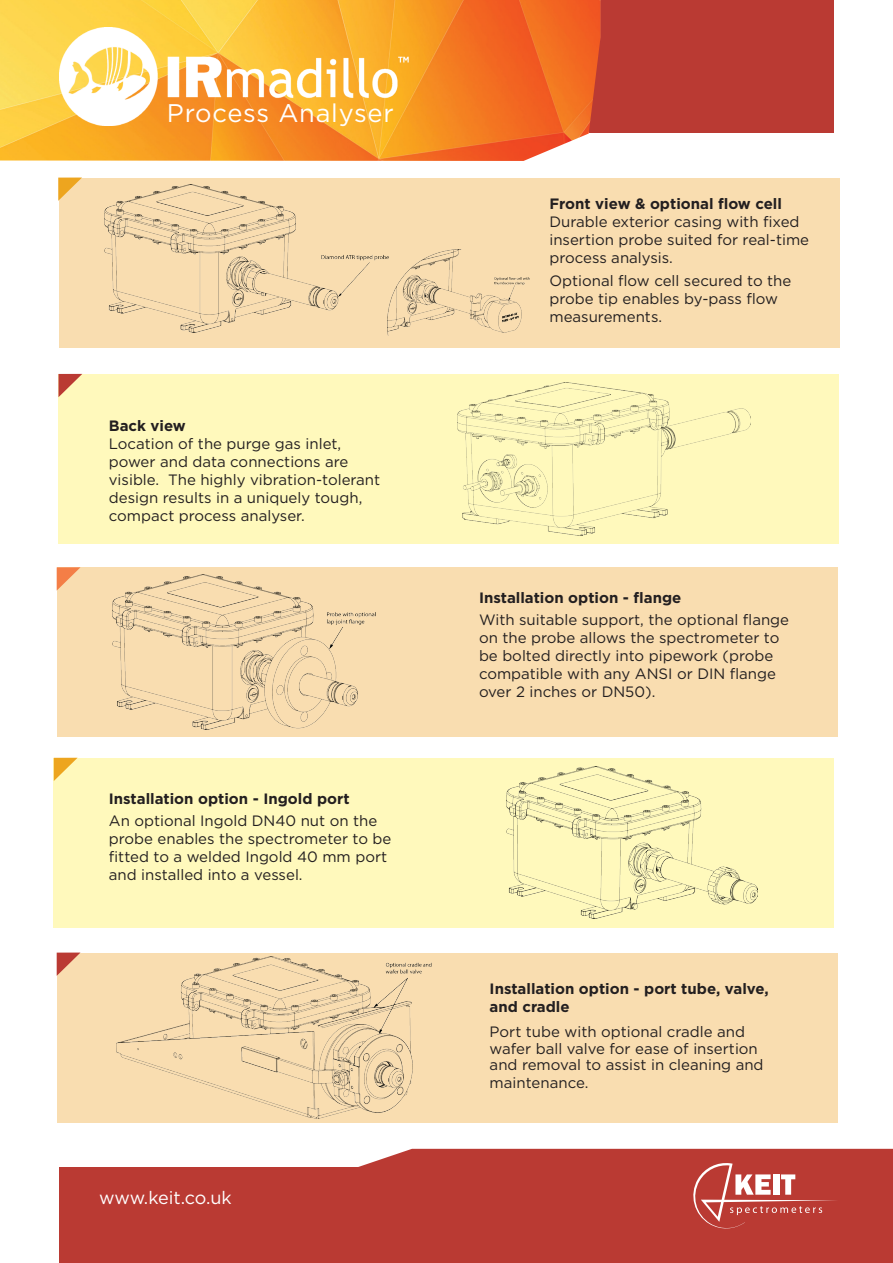
<style>
.page{position:relative;width:893px;height:1263px;background:#fff}
.page>*{position:absolute;margin:0;border:0;box-sizing:border-box;transform-origin:0 0}
.t1{font:25.5px "Gotham";letter-spacing:.03em;color:#fff}
.t2{font:18px "Gotham";letter-spacing:-.01em;color:#fff}
.t3{font:15px/18px "Gotham";color:#231f20}
.t4{font:700 15px/18px "Gotham";color:#231f20}
</style>
<div class="page">
<div style="left:57px;top:952px;width:780px;height:170px;background:#f9ddb0"></div>
<div style="left:54px;top:758px;width:780px;height:169px;background:#fff9bc"></div>
<div style="left:57px;top:567px;width:780px;height:170px;background:#f9ddb0"></div>
<div style="left:59px;top:374px;width:780px;height:170px;background:#fff9bc"></div>
<div style="left:59px;top:178px;width:780px;height:170px;background:#f9ddb0"></div>
<div style="left:59px;top:1168px;width:834px;height:95px;background:#ba3a33"></div>
<div style="left:590px;top:0;width:244px;height:133px;background:#ba3a33"></div>
<img style="left:0;top:0;width:600px;height:161px">
<div style="left:350px;top:1149px;width:543px;height:19px;background:#ba3a33"></div>
<svg style="left:58px;top:374px;width:24px;height:23px"></svg>
<svg style="left:57px;top:567px;width:24px;height:23px"></svg>
<svg style="left:689px;top:1162px;width:149px;height:67px"></svg>
<svg style="left:54px;top:758px;width:23px;height:23px"></svg>
<svg style="left:58px;top:178px;width:24px;height:23px"></svg>
<img style="left:105px;top:185px;width:282px;height:147px">
<img style="left:457px;top:382px;width:293px;height:153px">
<img style="left:113px;top:575px;width:263px;height:154px">
<img style="left:116px;top:957px;width:316px;height:161px">
<svg style="left:57px;top:952px;width:24px;height:24px"></svg>
<img style="left:507px;top:767px;width:251px;height:152px">
<img style="left:387px;top:250px;width:143px;height:86px">
<img style="left:60px;top:28px;width:349px;height:98px">
<h1 class="t1" style="left:167px;top:97px;width:228px">Process Analyser</h1>
<p class="t4" style="left:109px;top:416px;width:78px">Back view</p>
<p class="t3" style="left:109px;top:434px;width:273px">Location of the purge gas inlet, power and data connections are visible. The highly vibration-tolerant design results in a uniquely tough, compact process analyser.</p>
<p class="t4" style="left:109px;top:789px;width:242px">Installation option - Ingold port</p>
<p class="t3" style="left:109px;top:811px;width:284px">An optional Ingold DN40 nut on the probe enables the spectrometer to be fitted to a welded Ingold 40 mm port and installed into a vessel.</p>
<p class="t2" style="left:99px;top:1186px;width:134px">www.keit.co.uk</p>
<p class="t4" style="left:549px;top:195px;width:234px">Front view &amp; optional flow cell</p>
<p class="t3" style="left:549px;top:213px;width:261px">Durable exterior casing with fixed insertion probe suited for real-time process analysis.</p>
<p class="t3" style="left:549px;top:271px;width:244px">Optional flow cell secured to the probe tip enables by-pass flow measurements.</p>
<p class="t4" style="left:479px;top:588px;width:204px">Installation option - flange</p>
<p class="t3" style="left:479px;top:610px;width:312px">With suitable support, the optional flange on the probe allows the spectrometer to be bolted directly into pipework (probe compatible with any ANSI or DIN flange over 2 inches or DN50).</p>
<p class="t4" style="left:490px;top:980px;width:281px">Installation option - port tube, valve, and cradle</p>
<p class="t3" style="left:490px;top:1023px;width:275px;line-height:16.5px">Port tube with optional cradle and wafer ball valve for ease of insertion and removal to assist in cleaning and</p>
<p class="t3" style="left:490px;top:1074px;width:100px">maintenance.</p>
</div>
